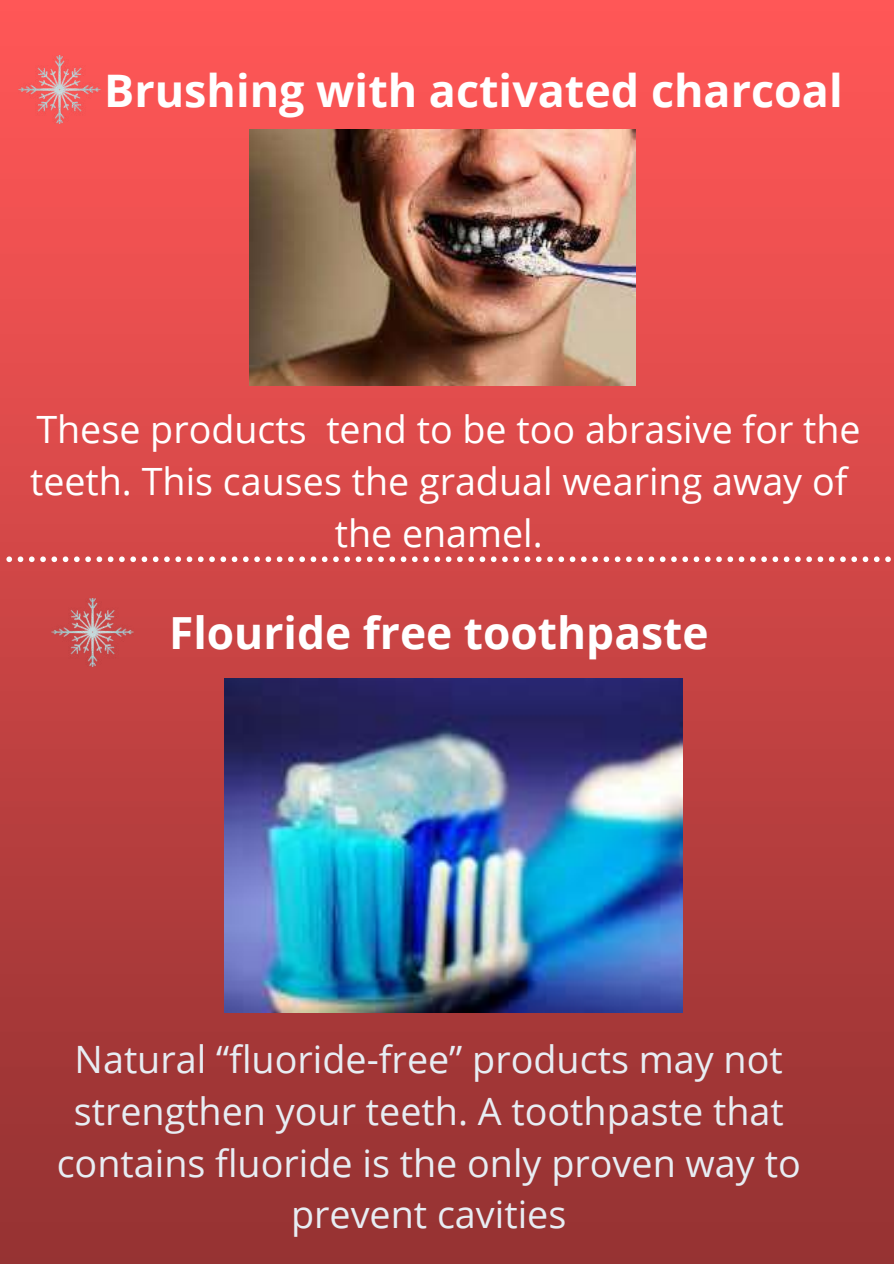
<style>
.page{position:relative;width:894px;height:1264px;background:#fff}
.page>*{position:absolute;margin:0;border:0;box-sizing:border-box;transform-origin:0 0}
.t1{font:700 44.85px "Open Sans";color:#fff}
.t2{font:700 44.25px "Open Sans";color:#fff}
.t3{font:37.65px/51.8px "Open Sans";color:#e7edf3;text-align:center}
.t4{font:37.65px/51.8px "Open Sans";color:#fff;text-align:center}
</style>
<div class="page">
<img style="left:0;top:0;width:893px;height:1263px">
<img style="left:224px;top:678px;width:458px;height:334px">
<svg style="left:6px;top:556px;width:884px;height:6px"></svg>
<img style="left:249px;top:129px;width:385px;height:256px">
<img style="left:51px;top:598px;width:82px;height:68px">
<img style="left:18px;top:56px;width:83px;height:67px">
<p class="t1" style="left:104px;top:59px;width:739px">Brushing with activated charcoal</p>
<p class="t4" style="left:30px;top:402px;width:831px">These products tend to be too abrasive for the teeth. This causes the gradual wearing away of the enamel.</p>
<p class="t2" style="left:169px;top:601px;width:541px">Flouride free toothpaste</p>
<p class="t3" style="left:57px;top:1032px;width:745px">Natural “fluoride-free” products may not strengthen your teeth. A toothpaste that contains fluoride is the only proven way to prevent cavities</p>
</div>
